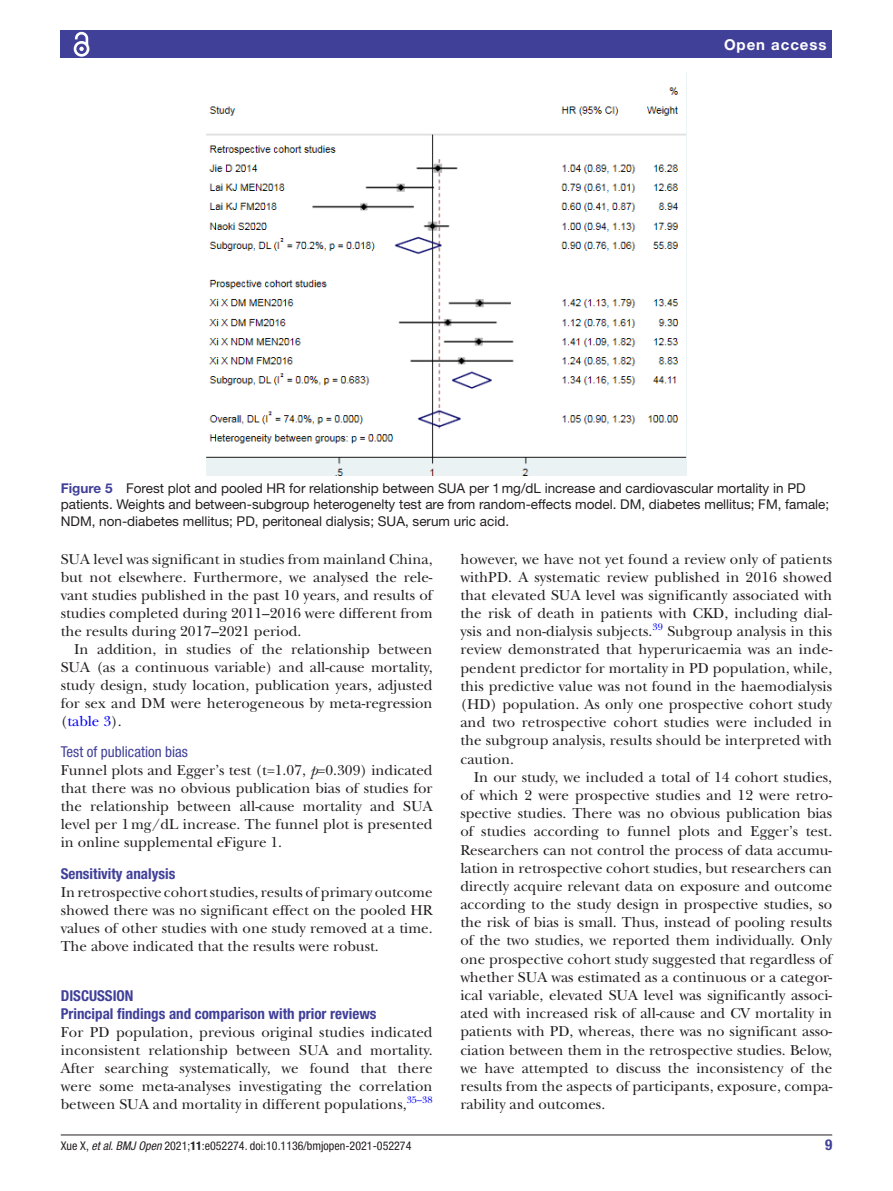
<style>
.page{position:relative;width:893px;height:1191px;background:#fff}
.page>*{position:absolute;margin:0;border:0;box-sizing:border-box;transform-origin:0 0}
.t1{font:15px/18.1px "New Baskerville";color:#231f20;text-align:justify}
.t2{font:700 condensed 15px/18px "Helvetica Neue LT Std";color:#414099}
.t3{font:condensed 15px "Helvetica Neue LT Std";color:#414099}
.t4{font:700 15px "Helvetica Neue LT Std";letter-spacing:.065em;color:#fff}
.t5{font:13.5px/16.2px "Helvetica Neue LT Std";color:#231f20}
.t6{font:condensed 12px "Helvetica Neue LT Std";color:#231f20}
.t7{font:9.9px "New Baskerville";color:#00f}
.s1{font-weight:700;color:#414099}
.s2{color:#00f}
.s3{font-style:italic}
.s4{font-weight:700}
</style>
<div class="page">
<hr style="left:61px;top:1134px;width:771px;height:1px;background:#231f20">
<div style="left:61px;top:31px;width:771px;height:27px;background:#414099"></div>
<svg style="left:73px;top:31px;width:17px;height:26px"></svg>
<img style="left:207px;top:87px;width:479px;height:388px">
<p class="t4" style="left:724px;top:35px;width:104px">Open access</p>
<p class="t5" style="left:61px;top:480px;width:770px"><span class="s1">Figure 5</span> Forest plot and pooled HR for relationship between SUA per 1mg/dL increase and cardiovascular mortality in PD patients. Weights and between-subgroup heterogenelty test are from random-effects model. DM, diabetes mellitus; FM, famale;<br>NDM, non-diabetes mellitus; PD, peritoneal dialysis; SUA, serum uric acid.</p>
<p class="t1" style="left:61px;top:550px;width:373px">SUA level was significant in studies from mainland China, but not elsewhere. Furthermore, we analysed the rele&shy;vant studies published in the past 10 years, and results of studies completed during 2011–2016 were different from the results during 2017–2021 period.</p>
<p class="t1" style="left:61px;top:640px;width:373px;text-indent:14px">In addition, in studies of the relationship between SUA (as a continuous variable) and all-cause mortality, study design, study location, publication years, adjusted for sex and DM were heterogeneous by meta-regression (<span class="s2">table 3</span>).</p>
<p class="t3" style="left:61px;top:743px;width:129px">Test of publication bias</p>
<p class="t1" style="left:61px;top:761px;width:373px">Funnel plots and Egger’s test (t=1.07, <span class="s3">p</span>=0.309) indicated that there was no obvious publication bias of studies for the relationship between all-cause mortality and SUA level per 1mg/dL increase. The funnel plot is presented in online supplemental eFigure 1.</p>
<p class="t2" style="left:61px;top:864px;width:116px">Sensitivity analysis</p>
<p class="t1" style="left:61px;top:883px;width:373px">In retrospective cohort studies, results of primary outcome showed there was no significant effect on the pooled HR values of other studies with one study removed at a time.<br>The above indicated that the results were robust.</p>
<p class="t2" style="left:61px;top:986px;width:317px">DISCUSSION<br>Principal findings and comparison with prior reviews</p>
<p class="t1" style="left:61px;top:1023px;width:373px">For PD population, previous original studies indicated inconsistent relationship between SUA and mortality.<br>After searching systematically, we found that there were some meta-analyses investigating the correlation between SUA and mortality in different populations,</p>
<p class="t7" style="left:407px;top:1093px;width:27px">35–38</p>
<p class="t1" style="left:460px;top:550px;width:373px">however, we have not yet found a review only of patients withPD. A systematic review published in 2016 showed that elevated SUA level was significantly associated with the risk of death in patients with CKD, including dial&shy;ysis and non-dialysis subjects.</p>
<p class="t7" style="left:652px;top:620px;width:12px">39</p>
<p class="t1" style="left:460px;top:622px;width:373px;text-indent:207px">Subgroup analysis in this review demonstrated that hyperuricaemia was an inde&shy;pendent predictor for mortality in PD population, while, this predictive value was not found in the haemodialysis (HD) population. As only one prospective cohort study and two retrospective cohort studies were included in the subgroup analysis, results should be interpreted with caution.</p>
<p class="t1" style="left:460px;top:768px;width:373px;text-indent:14px">In our study, we included a total of 14 cohort studies, of which 2 were prospective studies and 12 were retro&shy;spective studies. There was no obvious publication bias of studies according to funnel plots and Egger’s test.<br>Researchers can not control the process of data accumu&shy;lation in retrospective cohort studies, but researchers can directly acquire relevant data on exposure and outcome according to the study design in prospective studies, so the risk of bias is small. Thus, instead of pooling results of the two studies, we reported them individually. Only one prospective cohort study suggested that regardless of whether SUA was estimated as a continuous or a categor&shy;ical variable, elevated SUA level was significantly associ&shy;ated with increased risk of all-cause and CV mortality in patients with PD, whereas, there was no significant asso&shy;ciation between them in the retrospective studies. Below, we have attempted to discuss the inconsistency of the results from the aspects of participants, exposure, compa&shy;rability and outcomes.</p>
<p class="t6" style="left:61px;top:1138px;width:352px">Xue X, <span class="s3">et al</span>. <span class="s3">BMJ Open</span> 2021;<span class="s4">11</span>:e052274. doi:10.1136/bmjopen-2021-052274</p>
<p class="t2" style="left:825px;top:1135px;width:9px">9</p>
</div>
